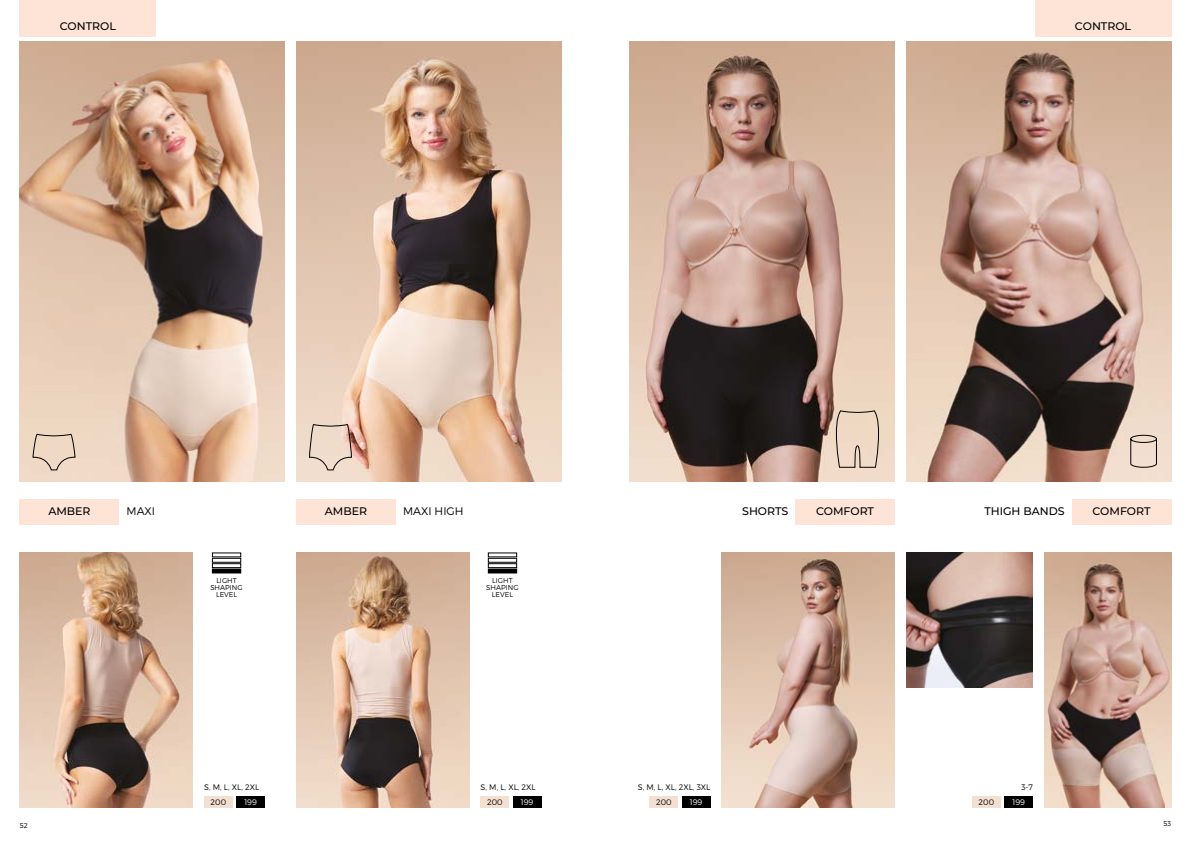
<style>
.page{position:relative;width:1191px;height:842px;background:#fff}
.page>*{position:absolute;margin:0;border:0;box-sizing:border-box;transform-origin:0 0}
.t1{font:500 11px "Montserrat";color:#000}
.t2{font:300 11px "Montserrat";color:#000}
.t3{font:300 8px "Montserrat";color:#000}
.t4{font:300 8px "Montserrat";color:#fff}
.t5{font:300 7px/7px "Montserrat";color:#000;text-align:center}
</style>
<div class="page">
<div style="left:20px;top:0;width:136px;height:37px;background:#fde4d7"></div>
<div style="left:1035px;top:0;width:136px;height:37px;background:#fde4d7"></div>
<img style="left:20px;top:41px;width:265px;height:441px">
<img style="left:296px;top:41px;width:265px;height:441px">
<img style="left:629px;top:41px;width:265px;height:441px">
<img style="left:906px;top:41px;width:265px;height:441px">
<img style="left:20px;top:553px;width:173px;height:255px">
<img style="left:296px;top:553px;width:173px;height:255px">
<img style="left:721px;top:553px;width:173px;height:255px">
<div style="left:204px;top:797px;width:28px;height:11px;background:#f4e0d1"></div>
<div style="left:480px;top:797px;width:29px;height:11px;background:#f4e0d1"></div>
<div style="left:649px;top:797px;width:29px;height:11px;background:#f4e0d1"></div>
<div style="left:236px;top:797px;width:29px;height:11px;background:#000"></div>
<div style="left:513px;top:797px;width:28px;height:11px;background:#000"></div>
<div style="left:682px;top:797px;width:28px;height:11px;background:#000"></div>
<svg style="left:32px;top:433px;width:44px;height:38px;background:#dbc7b4"></svg>
<img style="left:906px;top:553px;width:127px;height:134px">
<img style="left:1044px;top:553px;width:127px;height:255px">
<div style="left:972px;top:797px;width:28px;height:11px;background:#f4e0d1"></div>
<div style="left:1004px;top:797px;width:29px;height:11px;background:#000"></div>
<div style="left:212px;top:569px;width:29px;height:4px;border:1px solid #000"></div>
<div style="left:212px;top:563px;width:29px;height:5px;border:1px solid #000"></div>
<div style="left:212px;top:558px;width:29px;height:4px;border:1px solid #000"></div>
<div style="left:488px;top:569px;width:29px;height:4px;border:1px solid #000"></div>
<div style="left:488px;top:563px;width:29px;height:5px;border:1px solid #000"></div>
<div style="left:488px;top:558px;width:29px;height:4px;border:1px solid #000"></div>
<div style="left:20px;top:499px;width:99px;height:25px;background:#fde4d7"></div>
<div style="left:296px;top:499px;width:99px;height:25px;background:#fde4d7"></div>
<div style="left:795px;top:499px;width:99px;height:25px;background:#fde4d7"></div>
<div style="left:1071px;top:499px;width:100px;height:25px;background:#fde4d7"></div>
<svg style="left:832px;top:409px;width:51px;height:59px;background:#ddc8b5"></svg>
<svg style="left:1129px;top:434px;width:28px;height:34px"></svg>
<svg style="left:309px;top:423px;width:43px;height:48px;background:#ddc8b9"></svg>
<h1 class="t1" style="left:60px;top:19px;width:58px">CONTROL</h1>
<h1 class="t1" style="left:1075px;top:19px;width:58px">CONTROL</h1>
<h1 class="t1" style="left:48px;top:504px;width:44px">AMBER</h1>
<h1 class="t2" style="left:126px;top:505px;width:30px">MAXI</h1>
<h1 class="t1" style="left:325px;top:504px;width:44px">AMBER</h1>
<h1 class="t2" style="left:403px;top:505px;width:62px">MAXI HIGH</h1>
<h1 class="t1" style="left:816px;top:504px;width:60px">COMFORT</h1>
<h1 class="t1" style="left:1092px;top:504px;width:60px">COMFORT</h1>
<h1 class="t1" style="left:742px;top:504px;width:48px">SHORTS</h1>
<h1 class="t1" style="left:984px;top:504px;width:82px">THIGH BANDS</h1>
<p class="t5" style="left:210px;top:576px;width:34px">LIGHT<br>SHAPING<br>LEVEL</p>
<p class="t5" style="left:486px;top:576px;width:34px">LIGHT<br>SHAPING<br>LEVEL</p>
<p class="t3" style="left:204px;top:783px;width:57px">S, M, L, XL, 2XL</p>
<p class="t3" style="left:480px;top:783px;width:57px">S, M, L, XL, 2XL</p>
<p class="t3" style="left:638px;top:783px;width:74px">S, M, L, XL, 2XL, 3XL</p>
<p class="t3" style="left:210px;top:797px;width:17px">200</p>
<p class="t4" style="left:244px;top:797px;width:14px">199</p>
<p class="t3" style="left:487px;top:797px;width:17px">200</p>
<p class="t4" style="left:521px;top:797px;width:14px">199</p>
<p class="t3" style="left:656px;top:797px;width:17px">200</p>
<p class="t4" style="left:690px;top:797px;width:14px">199</p>
<p class="t3" style="left:1021px;top:783px;width:13px">3-7</p>
<p class="t3" style="left:978px;top:797px;width:17px">200</p>
<p class="t4" style="left:1012px;top:797px;width:14px">199</p>
<p class="t5" style="left:20px;top:822px;width:10px">52</p>
<p class="t5" style="left:1163px;top:820px;width:9px">53</p>
</div>
